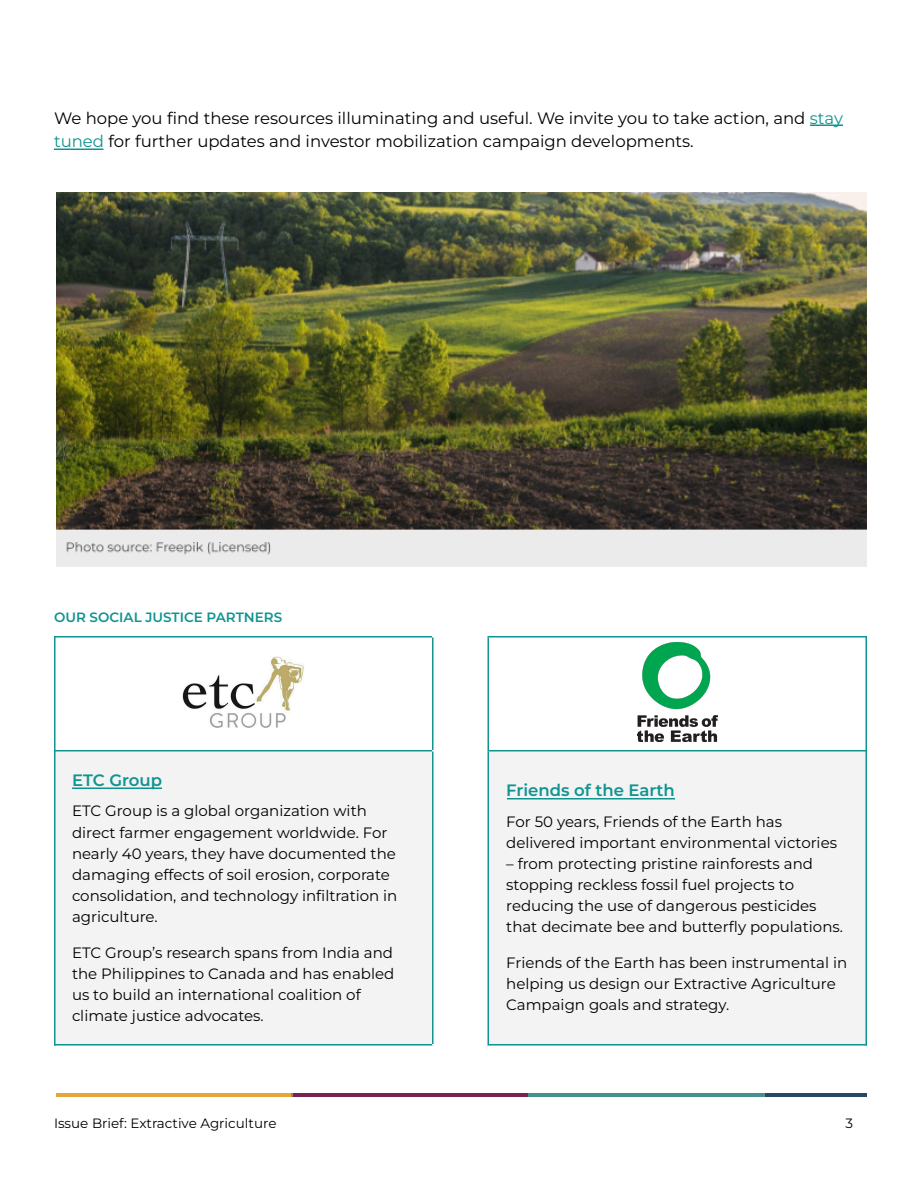
<style>
.page{position:relative;width:918px;height:1188px;background:#fff}
.page>*{position:absolute;margin:0;border:0;box-sizing:border-box;transform-origin:0 0}
.t1{font:16.5px/23.1px "Montserrat";color:#000}
.t2{font:600 16.5px "Montserrat";color:#0f9490}
.t3{font:15px/21px "Montserrat";color:#000}
.t4{font:13.5px "Montserrat";color:#000}
.t5{font:600 13.5px "Montserrat";color:#0f9490}
.s1{color:#0f9490}
</style>
<div class="page">
<div style="left:54px;top:751px;width:378px;height:294px;background:#f3f3f3"></div>
<div style="left:488px;top:751px;width:378px;height:294px;background:#f3f3f3"></div>
<hr style="left:810px;top:124px;width:33px;height:2px;background:#0f9490">
<hr style="left:54px;top:149px;width:50px;height:1px;background:#0f9490">
<hr style="left:72px;top:787px;width:90px;height:2px;background:#0f9490">
<hr style="left:507px;top:798px;width:168px;height:1px;background:#0f9490">
<hr style="left:54px;top:636px;width:2px;height:409px;background:#0f9490">
<hr style="left:432px;top:636px;width:1px;height:409px;background:#0f9490">
<hr style="left:487px;top:636px;width:2px;height:409px;background:#0f9490">
<hr style="left:865px;top:636px;width:2px;height:409px;background:#0f9490">
<hr style="left:54px;top:636px;width:378px;height:1px;background:#0f9490">
<hr style="left:432px;top:636px;width:57px;height:1px;background:#fff">
<hr style="left:488px;top:636px;width:379px;height:1px;background:#0f9490">
<hr style="left:54px;top:750px;width:378px;height:1px;background:#0f9490">
<hr style="left:432px;top:750px;width:57px;height:1px;background:#fff">
<hr style="left:488px;top:750px;width:379px;height:1px;background:#0f9490">
<hr style="left:54px;top:1044px;width:378px;height:1px;background:#0f9490">
<hr style="left:432px;top:1044px;width:57px;height:1px;background:#fff">
<hr style="left:488px;top:1044px;width:379px;height:1px;background:#0f9490">
<img style="left:56px;top:193px;width:810px;height:373px">
<img style="left:183px;top:656px;width:121px;height:72px">
<img style="left:638px;top:643px;width:80px;height:99px">
<img style="left:56px;top:1093px;width:810px;height:4px">
<p class="t1" style="left:54px;top:107px;width:791px">We hope you fi nd these resources illuminating and useful. We invite you to take action, and <span class="s1">stay tuned</span> for further updates and investor mobilization campaign developments.</p>
<p class="t5" style="left:54px;top:609px;width:230px">OUR SOCIAL JUSTICE PARTNERS</p>
<p class="t2" style="left:72px;top:770px;width:92px">ETC Group</p>
<p class="t3" style="left:72px;top:801px;width:327px">ETC Group is a global organization with direct farmer engagement worldwide. For nearly 40 years, they have documented the damaging effects of soil erosion, corporate consolidation, and technology infi ltration in agriculture.</p>
<p class="t3" style="left:72px;top:942px;width:324px">ETC Group’s research spans from India and the Philippines to Canada and has enabled us to build an international coalition of climate justice advocates.</p>
<p class="t2" style="left:506px;top:780px;width:170px">Friends of the Earth</p>
<p class="t3" style="left:506px;top:811px;width:332px">For 50 years, Friends of the Earth has delivered important environmental victories</p>
<p class="t3" style="left:506px;top:853px;width:338px">– from protecting pristine rainforests and stopping reckless fossil fuel projects to reducing the use of dangerous pesticides that decimate bee and butterfly populations.</p>
<p class="t3" style="left:506px;top:952px;width:343px">Friends of the Earth has been instrumental in helping us design our Extractive Agriculture<br>Campaign goals and strategy.</p>
<p class="t4" style="left:54px;top:1115px;width:224px">Issue Brief: Extractive Agriculture</p>
<p class="t4" style="left:845px;top:1115px;width:9px">3</p>
</div>
